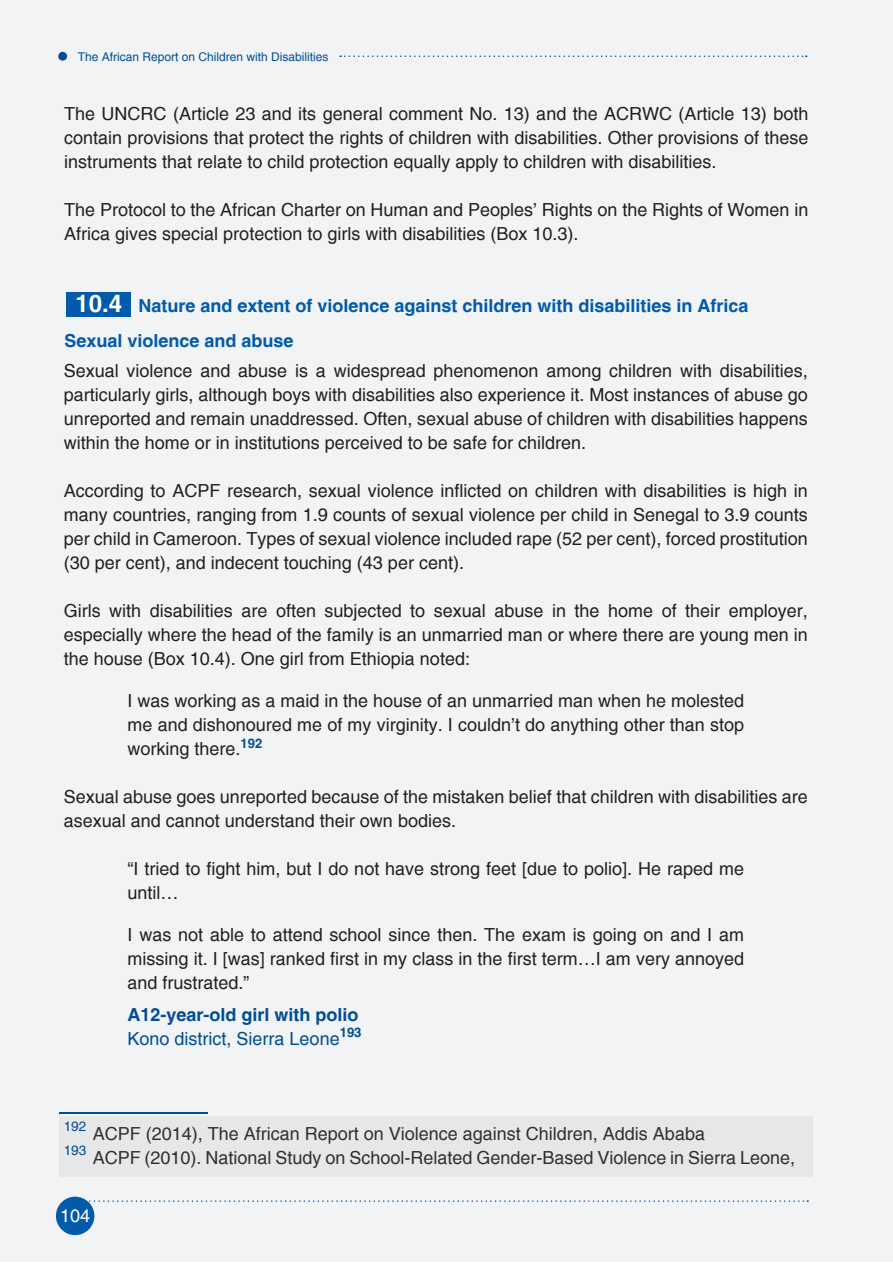
<style>
.page{position:relative;width:893px;height:1263px;background:#fff}
.page>*{position:absolute;margin:0;border:0;box-sizing:border-box;transform-origin:0 0}
.t1{font:700 24px "Helvetica";color:#fff}
.t2{font:18px/24px "Helvetica";color:#231f20;text-align:justify}
.t3{font:18px "Helvetica";color:#312f30}
.t4{font:700 18px "Helvetica";color:#015aaa}
.t5{font:18px "Helvetica";color:#014d95}
.t6{font:700 18px "Helvetica";color:#014d95}
.t7{font:18px "Helvetica";color:#fff}
.t8{font:13.5px "Helvetica";color:#014d95}
.t9{font:12px "Helvetica";color:#014d95}
</style>
<div class="page">
<div style="left:1px;top:1px;width:892px;height:1261px;background:#f2f3f4"></div>
<svg style="left:86px;top:1200px;width:722px;height:2px"></svg>
<div style="left:56px;top:1197px;width:38px;height:38px;background:#015aaa;border-radius:50%"></div>
<svg style="left:340px;top:55px;width:467px;height:2px"></svg>
<div style="left:58px;top:52px;width:9px;height:9px;background:#014d95;border-radius:50%"></div>
<div style="left:59px;top:1116px;width:754px;height:61px;background:#e6e7e9"></div>
<hr style="left:59px;top:1111px;width:148px;height:2px;background:#014d95">
<div style="left:66px;top:292px;width:65px;height:25px;background:#015aaa"></div>
<p class="t9" style="left:78px;top:49px;width:252px">The African Report on Children with Disabilities</p>
<p class="t2" style="left:64px;top:101px;width:746px">The UNCRC (Article 23 and its general comment No. 13) and the ACRWC (Article 13) both contain provisions that protect the rights of children with disabilities. Other provisions of these instruments that relate to child protection equally apply to children with disabilities.</p>
<p class="t2" style="left:64px;top:197px;width:746px">The Protocol to the African Charter on Human and Peoples’ Rights on the Rights of Women in<br>Africa gives special protection to girls with disabilities (Box 10.3).</p>
<p class="t1" style="left:75px;top:289px;width:48px">10.4</p>
<p class="t4" style="left:138px;top:294px;width:612px">Nature and extent of violence against children with disabilities in Africa</p>
<p class="t4" style="left:65px;top:329px;width:231px">Sexual violence and abuse</p>
<p class="t2" style="left:64px;top:359px;width:746px">Sexual violence and abuse is a widespread phenomenon among children with disabilities, particularly girls, although boys with disabilities also experience it. Most instances of abuse go unreported and remain unaddressed. Often, sexual abuse of children with disabilities happens within the home or in institutions perceived to be safe for children.</p>
<p class="t2" style="left:64px;top:479px;width:746px">According to ACPF research, sexual violence inflicted on children with disabilities is high in many countries, ranging from 1.9 counts of sexual violence per child in Senegal to 3.9 counts per child in Cameroon. Types of sexual violence included rape (52 per cent), forced prostitution (30 per cent), and indecent touching (43 per cent).</p>
<p class="t2" style="left:64px;top:599px;width:746px">Girls with disabilities are often subjected to sexual abuse in the home of their employer, especially where the head of the family is an unmarried man or where there are young men in the house (Box 10.4). One girl from Ethiopia noted:</p>
<p class="t2" style="left:128px;top:689px;width:618px">I was working as a maid in the house of an unmarried man when he molested me and dishonoured me of my virginity. I couldn’t do anything other than stop working there.<sup>192</sup></p>
<p class="t2" style="left:64px;top:785px;width:746px">Sexual abuse goes unreported because of the mistaken belief that children with disabilities are asexual and cannot understand their own bodies.</p>
<p class="t2" style="left:128px;top:857px;width:618px">“I tried to fight him, but I do not have strong feet [due to polio]. He raped me until…</p>
<p class="t2" style="left:128px;top:923px;width:618px">I was not able to attend school since then. The exam is going on and I am missing it. I [was] ranked first in my class in the first term…I am very annoyed and frustrated.”</p>
<p class="t6" style="left:128px;top:1003px;width:233px">A12-year-old girl with polio</p>
<p class="t5" style="left:128px;top:1028px;width:235px">Kono district, Sierra Leone<sup>193</sup></p>
<p class="t8" style="left:64px;top:1119px;width:24px">192</p>
<p class="t8" style="left:64px;top:1142px;width:24px">193</p>
<p class="t3" style="left:93px;top:1123px;width:614px">ACPF (2014), The African Report on Violence against Children, Addis Ababa</p>
<p class="t3" style="left:93px;top:1147px;width:704px">ACPF (2010). National Study on School-Related Gender-Based Violence in Sierra Leone,</p>
<p class="t7" style="left:60px;top:1205px;width:32px">104</p>
</div>
